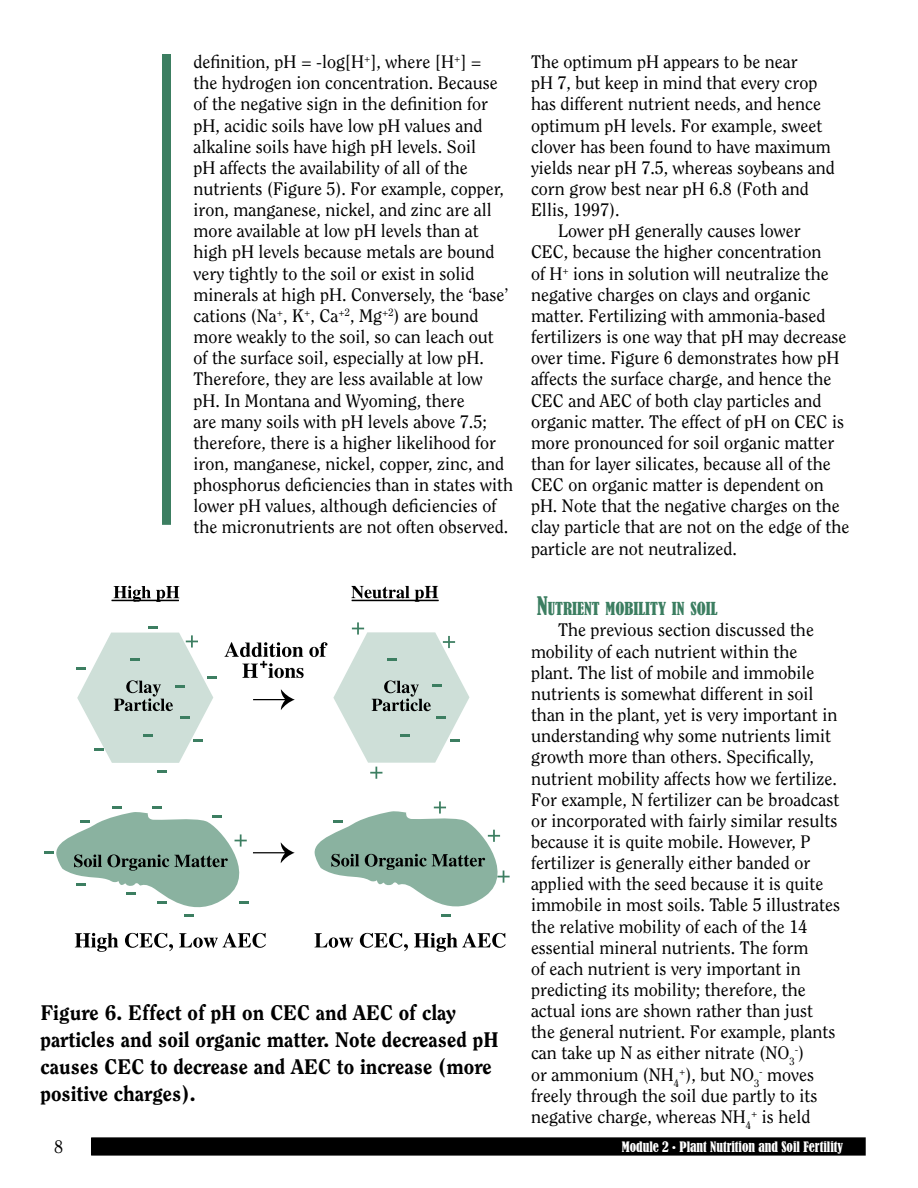
<style>
.page{position:relative;width:918px;height:1188px;background:#fff}
.page>*{position:absolute;margin:0;border:0;box-sizing:border-box;transform-origin:0 0}
.t1{font:800 21px/27px "Clearface";color:#000}
.Body_text{font:18px/21.1px "Clearface";color:#000}
.Subhead_2{font:condensed 16.8px "Bernard";color:#3c7e61}
.t2{font:condensed 13.5px "Bernard";color:#fff}
.Body_text-2{font:10.5px "Clearface";color:#000}
.s1{font-size:24px}
.s2{font-size:18px}
</style>
<div class="page">
<div style="left:92px;top:1138px;width:773px;height:17px;background:#000"></div>
<div style="left:91px;top:1137px;width:775px;height:19px;border:2px solid #000"></div>
<div style="left:162px;top:54px;width:9px;height:1080px;background:#3c7e61"></div>
<div style="left:139px;top:526px;width:54px;height:607px;background:#fff"></div>
<svg style="left:158px;top:770px;width:9px;height:3px"></svg>
<svg style="left:114px;top:586px;width:65px;height:16px"></svg>
<hr style="left:112px;top:600px;width:67px;height:1px;background:#000">
<svg style="left:351px;top:586px;width:87px;height:16px"></svg>
<hr style="left:352px;top:600px;width:87px;height:1px;background:#000">
<svg style="left:76px;top:626px;width:141px;height:137px"></svg>
<svg style="left:314px;top:801px;width:196px;height:116px"></svg>
<svg style="left:45px;top:806px;width:250px;height:111px"></svg>
<svg style="left:75px;top:933px;width:43px;height:19px"></svg>
<svg style="left:125px;top:933px;width:48px;height:18px"></svg>
<svg style="left:179px;top:933px;width:87px;height:15px"></svg>
<svg style="left:315px;top:933px;width:38px;height:15px"></svg>
<svg style="left:360px;top:933px;width:48px;height:18px"></svg>
<svg style="left:414px;top:933px;width:92px;height:19px"></svg>
<svg style="left:225px;top:622px;width:244px;height:157px"></svg>
<p class="Body_text" style="left:194px;top:51px;width:321px">definition, pH = -log[H<sup>+</sup>], where [H<sup>+</sup>] =<br>the hydrogen ion concentration. Because of the negative sign in the definition for pH, acidic soils have low pH values and alkaline soils have high pH levels. Soil<br>pH affects the availability of all of the nutrients (Figure 5). For example, copper, iron, manganese, nickel, and zinc are all more available at low pH levels than at high pH levels because metals are bound very tightly to the soil or exist in solid minerals at high pH. Conversely, the ‘base’ cations (Na<sup>+</sup>, K<sup>+</sup>, Ca<sup>+2</sup>, Mg<sup>+2</sup>) are bound more weakly to the soil, so can leach out<br>of the surface soil, especially at low pH.<br>Therefore, they are less available at low pH. In Montana and Wyoming, there<br>are many soils with pH levels above 7.5; therefore, there is a higher likelihood for iron, manganese, nickel, copper, zinc, and phosphorus deficiencies than in states with lower pH values, although deficiencies of the micronutrients are not often observed.</p>
<p class="Body_text" style="left:531px;top:51px;width:305px">The optimum pH appears to be near<br>pH 7, but keep in mind that every crop has different nutrient needs, and hence optimum pH levels. For example, sweet clover has been found to have maximum yields near pH 7.5, whereas soybeans and corn grow best near pH 6.8 (Foth and Ellis, 1997).</p>
<p class="Body_text" style="left:531px;top:220px;width:320px;text-indent:27px">Lower pH generally causes lower<br>CEC, because the higher concentration<br>of H<sup>+</sup> ions in solution will neutralize the negative charges on clays and organic matter. Fertilizing with ammonia-based fertilizers is one way that pH may decrease over time. Figure 6 demonstrates how pH affects the surface charge, and hence the CEC and AEC of both clay particles and organic matter. The effect of pH on CEC is more pronounced for soil organic matter than for layer silicates, because all of the CEC on organic matter is dependent on pH. Note that the negative charges on the clay particle that are not on the edge of the particle are not neutralized.</p>
<p class="Subhead_2" style="left:537px;top:599px;width:182px"><span class="s1">N</span>UTRIENT MOBILITY IN SOIL</p>
<p class="Body_text" style="left:531px;top:619px;width:311px;text-indent:27px">The previous section discussed the mobility of each nutrient within the plant. The list of mobile and immobile nutrients is somewhat different in soil than in the plant, yet is very important in understanding why some nutrients limit growth more than others. Specifically, nutrient mobility affects how we fertilize.<br>For example, N fertilizer can be broadcast or incorporated with fairly similar results because it is quite mobile. However, P fertilizer is generally either banded or applied with the seed because it is quite immobile in most soils. Table 5 illustrates the relative mobility of each of the 14 essential mineral nutrients. The form<br>of each nutrient is very important in predicting its mobility; therefore, the actual ions are shown rather than just the general nutrient. For example, plants can take up N as either nitrate (NO<sub>3</sub></p>
<p class="t1" style="left:40px;top:999px;width:460px">Figure 6. Effect of pH on CEC and AEC of clay particles and soil organic matter. Note decreased pH causes CEC to decrease and AEC to increase (more positive charges).</p>
<p class="Body_text-2" style="left:795px;top:1044px;width:11px">-<span class="s2">)</span></p>
<p class="Body_text" style="left:531px;top:1063px;width:288px">or ammonium (NH<sub>4</sub><sup>+</sup>), but NO<sub>3</sub><sup>-</sup> moves freely through the soil due partly to its negative charge, whereas NH<sub>4</sub><sup>+</sup> is held</p>
<p class="Body_text" style="left:54px;top:1136px;width:10px">8</p>
<p class="t2" style="left:622px;top:1139px;width:223px">Module 2 • Plant Nutrition and Soil Fertility</p>
</div>
